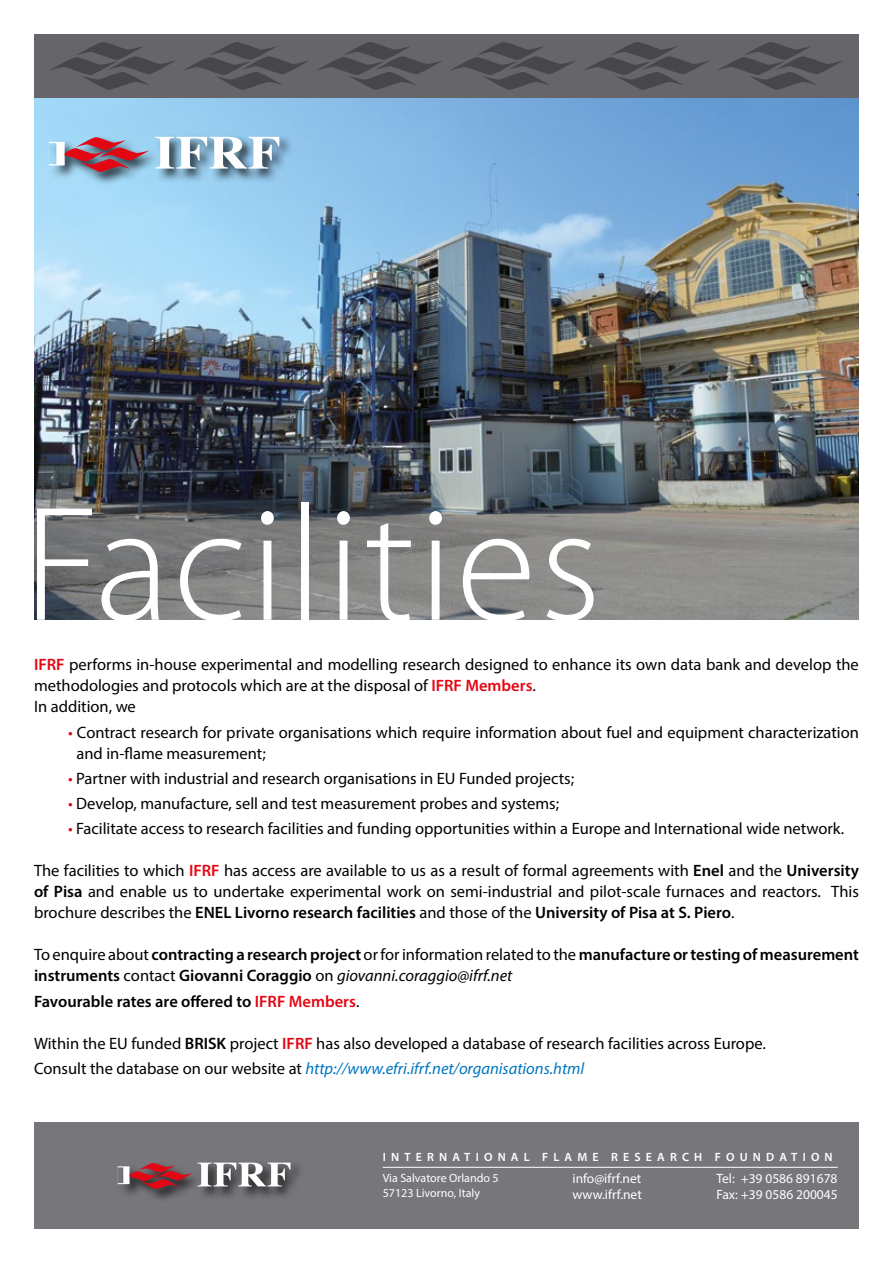
<style>
.page{position:relative;width:893px;height:1263px;background:#fff}
.page>*{position:absolute;margin:0;border:0;box-sizing:border-box;transform-origin:0 0}
.t1{font:300 165px "Myriad Pro";letter-spacing:.02em;color:#fff}
.t2{font:16.5px/21px "Myriad Pro";color:#000}
.t3{font:600 16.5px/21px "Myriad Pro";color:#000}
.t4{font:13.5px/16.2px "Myriad Pro";color:#fff}
.t5{font:12px/14.4px "Myriad Pro";color:#fff}
.t6{font:600 12px "Myriad Pro";letter-spacing:.43em;color:#fff}
.s1{font-weight:600;color:#e30613}
.s2{color:#e30613}
.s3{font-weight:600}
.s4{font-weight:400}
.s5{font-weight:400;font-style:italic}
.s6{font-style:italic;color:#0075bf}
</style>
<div class="page">
<img style="left:34px;top:98px;width:825px;height:522px">
<div style="left:34px;top:34px;width:825px;height:64px;background:#66656a"></div>
<svg style="left:51px;top:42px;width:124px;height:48px"></svg>
<svg style="left:184px;top:42px;width:124px;height:48px"></svg>
<svg style="left:318px;top:42px;width:124px;height:48px"></svg>
<svg style="left:451px;top:42px;width:124px;height:48px"></svg>
<svg style="left:585px;top:42px;width:257px;height:48px"></svg>
<div style="left:34px;top:1123px;width:825px;height:106px;background:#77767b"></div>
<div style="left:115px;top:1160px;width:189px;height:42px;background:#000;opacity:.75"></div>
<svg style="left:118px;top:1162px;width:173px;height:27px"></svg>
<div style="left:47px;top:135px;width:246px;height:51px;background:#000;opacity:.75"></div>
<svg style="left:49px;top:137px;width:100px;height:35px;background:#a57e92"></svg>
<svg style="left:155px;top:137px;width:124px;height:32px"></svg>
<hr style="left:383px;top:1167px;width:455px;height:1px;background:#fff">
<h1 class="t1" style="left:24px;top:465px;width:579px">Facilities</h1>
<p class="t2" style="left:34px;top:654px;width:826px"><span class="s1">IFRF</span> performs in-house experimental and modelling research designed to enhance its own data bank and develop the methodologies and protocols which are at the disposal of <span class="s1">IFRF Members</span>.<br>In addition, we</p>
<p class="t2" style="left:77px;top:721px;width:784px;text-indent:-8px"><span class="s2">•</span> Contract research for private organisations which require information about fuel and equipment characterization and in-flame measurement;</p>
<p class="t2" style="left:68px;top:768px;width:508px"><span class="s2">•</span> Partner with industrial and research organisations in EU Funded projects;</p>
<p class="t2" style="left:68px;top:793px;width:493px"><span class="s2">•</span> Develop, manufacture, sell and test measurement probes and systems;</p>
<p class="t2" style="left:68px;top:818px;width:778px"><span class="s2">•</span> Facilitate access to research facilities and funding opportunities within a Europe and International wide network.</p>
<p class="t2" style="left:34px;top:860px;width:826px;text-align:justify">The facilities to which <span class="s1">IFRF</span> has access are available to us as a result of formal agreements with <span class="s3">Enel</span> and the <span class="s3">University of Pisa</span> and enable us to undertake experimental work on semi-industrial and pilot-scale furnaces and reactors. This brochure describes the <span class="s3">ENEL Livorno research facilities</span> and those of the <span class="s3">University of Pisa at S. Piero</span>.</p>
<p class="t3" style="left:34px;top:944px;width:826px"><span class="s4">To enquire about</span> contracting a research project <span class="s4">or for information related to the</span> manufacture or testing of measurement instruments <span class="s4">contact</span> Giovanni Coraggio <span class="s4">on</span> <span class="s5">giovanni.coraggio@ifrf.net</span></p>
<p class="t3" style="left:34px;top:990px;width:327px">Favourable rates are offered to <span class="s2">IFRF Members</span><span class="s4">.</span></p>
<p class="t2" style="left:34px;top:1030px;width:733px;line-height:25.2px">Within the EU funded <span class="s3">BRISK</span> project <span class="s1">IFRF</span> has also developed a database of research facilities across Europe.<br>Consult the database on our website at <span class="s6">http://www.efri.ifrf.net/organisations.html</span></p>
<p class="t6" style="left:383px;top:1149px;width:44px">In tern</p>
<p class="t6" style="left:452px;top:1149px;width:76px">ati on al</p>
<p class="t6" style="left:542px;top:1149px;width:47px">Fl ame</p>
<p class="t6" style="left:611px;top:1149px;width:23px">R ese</p>
<p class="t6" style="left:657px;top:1149px;width:23px">a rc</p>
<p class="t6" style="left:694px;top:1149px;width:57px">h Foun</p>
<p class="t6" style="left:766px;top:1149px;width:66px">dati on</p>
<p class="t5" style="left:383px;top:1171px;width:118px">Via Salvatore Orlando 5<br>57123 Livorno, Italy</p>
<p class="t4" style="left:572px;top:1170px;width:71px">info@ifrf.net www.ifrf.net</p>
<p class="t4" style="left:716px;top:1170px;width:123px">Tel: +39 0586 891678<br>Fax: +39 0586 200045</p>
</div>
